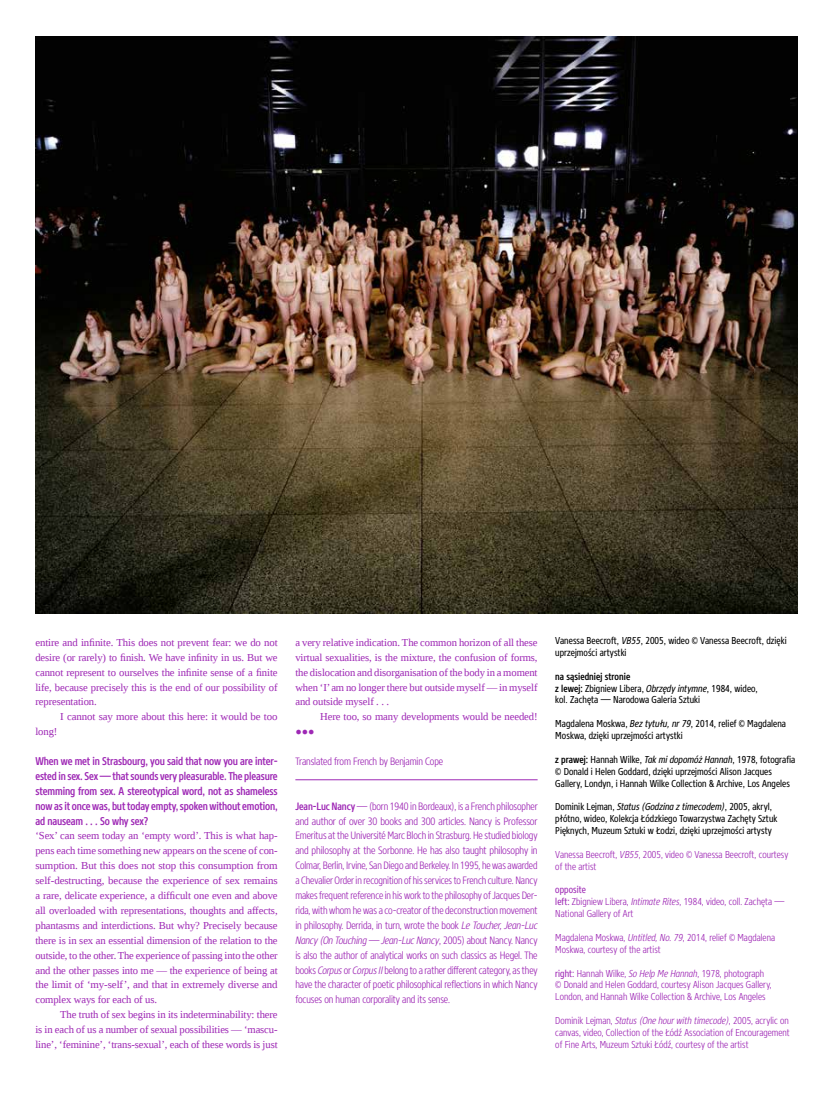
<style>
.page{position:relative;width:833px;height:1099px;background:#fff}
.page>*{position:absolute;margin:0;border:0;box-sizing:border-box;transform-origin:0 0}
.t1{font:500 11.25px/14.9px "Core Sans N57 Cn";letter-spacing:-.01em;color:#9e28b5;text-align:justify}
.t2{font:10.62px/14.9px "Liberation Serif";letter-spacing:-.01em;color:#9e28b5;text-align:justify}
.t3{font:300 10.62px/14.9px "Core Sans N37 Cn";letter-spacing:-.01em;color:#9e28b5;text-align:justify}
.t4{font:10px/11.9px "Core Sans N47 Cn";letter-spacing:.005em;color:#000}
.t5{font:300 10px/11.9px "Core Sans N37 Cn";letter-spacing:.005em;color:#9e28b5}
.t6{font:500 10px "Core Sans N57 Cn";letter-spacing:.005em;color:#000}
.t7{font:10px "Core Sans N47 Cn";letter-spacing:.005em;color:#9e28b5}
.s1{font-family:"Core Sans N57 Cn";font-weight:500}
.s2{font-style:italic}
.s3{font-family:"Core Sans N47 Cn";font-weight:400}
</style>
<div class="page">
<hr style="left:295px;top:779px;width:242px;height:1px;background:#9e28b5">
<img style="left:35px;top:36px;width:762px;height:577px">
<p class="t2" style="left:35px;top:635px;width:244px">entire and infinite. This does not prevent fear: we do not desire (or rarely) to finish. We have infinity in us. But we cannot represent to ourselves the infinite sense of a finite life, because precisely this is the end of our possibility of representation.</p>
<p class="t2" style="left:60px;top:709px;width:219px">I cannot say more about this here: it would be too</p>
<p class="t2" style="left:35px;top:724px;width:24px">long!</p>
<p class="t1" style="left:35px;top:753px;width:244px">When we met in Strasbourg, you said that now you are inter&shy;ested in sex. Sex — that sounds very pleasurable. The pleasure stemming from sex. A stereotypical word, not as shameless now as it once was, but today empty, spoken without emotion, ad nauseam . . . So why sex?</p>
<p class="t2" style="left:35px;top:828px;width:244px">‘Sex’ can seem today an ‘empty word’. This is what hap&shy;pens each time something new appears on the scene of con&shy;sumption. But this does not stop this consumption from self-destructing, because the experience of sex remains a rare, delicate experience, a difficult one even and above all overloaded with representations, thoughts and affects, phantasms and interdictions. But why? Precisely because there is in sex an essential dimension of the relation to the outside, to the other. The experience of passing into the other and the other passes into me — the experience of being at the limit of ‘my-self’, and that in extremely diverse and complex ways for each of us.</p>
<p class="t2" style="left:35px;top:1007px;width:244px;text-indent:25px">The truth of sex begins in its indeterminability: there is in each of us a number of sexual possibilities — ‘mascu&shy;line’, ‘feminine’, ‘trans-sexual’, each of these words is just</p>
<p class="t2" style="left:295px;top:635px;width:244px">a very relative indication. The common horizon of all these virtual sexualities, is the mixture, the confusion of forms, the dislocation and disorganisation of the body in a moment when ‘I’ am no longer there but outside myself — in myself and outside myself . . .</p>
<p class="t2" style="left:320px;top:709px;width:219px">Here too, so many developments would be needed!</p>
<p class="t2" style="left:295px;top:724px;width:21px">●●●</p>
<p class="t3" style="left:295px;top:754px;width:149px">Translated from French by Benjamin Cope</p>
<p class="t3" style="left:295px;top:798px;width:244px"><span class="s1">Jean-Luc Nancy</span> — (born 1940 in Bordeaux), is a French philosopher and author of over 30 books and 300 articles. Nancy is Professor Emeritus at the Université Marc Bloch in Strasburg. He studied biology and philosophy at the Sorbonne. He has also taught philosophy in Colmar, Berlin, Irvine, San Diego and Berkeley. In 1995, he was awarded a Chevalier Order in recognition of his services to French culture. Nancy makes frequent reference in his work to the philosophy of Jacques Der&shy;rida, with whom he was a co-creator of the deconstruction movement in philosophy. Derrida, in turn, wrote the book <span class="s2">Le Toucher, Jean-Luc Nancy (On Touching — Jean-Luc Nancy</span>, 2005) about Nancy. Nancy is also the author of analytical works on such classics as Hegel. The books <span class="s2">Corpus</span> or <span class="s2">Corpus II</span> belong to a rather different category, as they have the character of poetic philosophical reflections in which Nancy focuses on human corporality and its sense.</p>
<p class="t4" style="left:555px;top:634px;width:233px">Vanessa Beecroft, <span class="s2">VB55</span>, 2005, wideo © Vanessa Beecroft, dzięki uprzejmości artystki</p>
<p class="t6" style="left:555px;top:669px;width:76px">na sąsiedniej stronie</p>
<p class="t4" style="left:555px;top:682px;width:204px"><span class="s1">z lewej:</span> Zbigniew Libera, <span class="s2">Obrzędy intymne</span>, 1984, wideo, kol. Zachęta — Narodowa Galeria Sztuki</p>
<p class="t4" style="left:555px;top:717px;width:232px">Magdalena Moskwa, <span class="s2">Bez tytułu, nr 79</span>, 2014, relief © Magdalena<br>Moskwa, dzięki uprzejmości artystki</p>
<p class="t4" style="left:555px;top:753px;width:241px"><span class="s1">z prawej:</span> Hannah Wilke, <span class="s2">Tak mi dopomóż Hannah</span>, 1978, fotografia © Donald i Helen Goddard, dzięki uprzejmości Alison Jacques<br>Gallery, Londyn, i Hannah Wilke Collection &amp; Archive, Los Angeles</p>
<p class="t4" style="left:555px;top:800px;width:224px">Dominik Lejman, <span class="s2">Status (Godzina z timecodem)</span>, 2005, akryl, płótno, wideo, Kolekcja Łódzkiego Towarzystwa Zachęty Sztuk<br>Pięknych, Muzeum Sztuki w Łodzi, dzięki uprzejmości artysty</p>
<p class="t5" style="left:555px;top:848px;width:234px">Vanessa Beecroft, <span class="s2">VB55</span>, 2005, video © Vanessa Beecroft, courtesy of the artist</p>
<p class="t7" style="left:555px;top:883px;width:32px">opposite</p>
<p class="t5" style="left:555px;top:895px;width:231px"><span class="s3">left:</span> Zbigniew Libera, <span class="s2">Intimate Rites</span>, 1984, video, coll. Zachęta —<br>National Gallery of Art</p>
<p class="t5" style="left:555px;top:931px;width:221px">Magdalena Moskwa, <span class="s2">Untitled, No. 79</span>, 2014, relief © Magdalena<br>Moskwa, courtesy of the artist</p>
<p class="t5" style="left:555px;top:967px;width:218px"><span class="s3">right:</span> Hannah Wilke, <span class="s2">So Help Me Hannah</span>, 1978, photograph © Donald and Helen Goddard, courtesy Alison Jacques Gallery,<br>London, and Hannah Wilke Collection &amp; Archive, Los Angeles</p>
<p class="t5" style="left:555px;top:1014px;width:236px;text-align:justify">Dominik Lejman, <span class="s2">Status (One hour with timecode)</span>, 2005, acrylic on canvas, video, Collection of the Łódź Association of Encouragement of Fine Arts, Muzeum Sztuki Łódź, courtesy of the artist</p>
</div>
